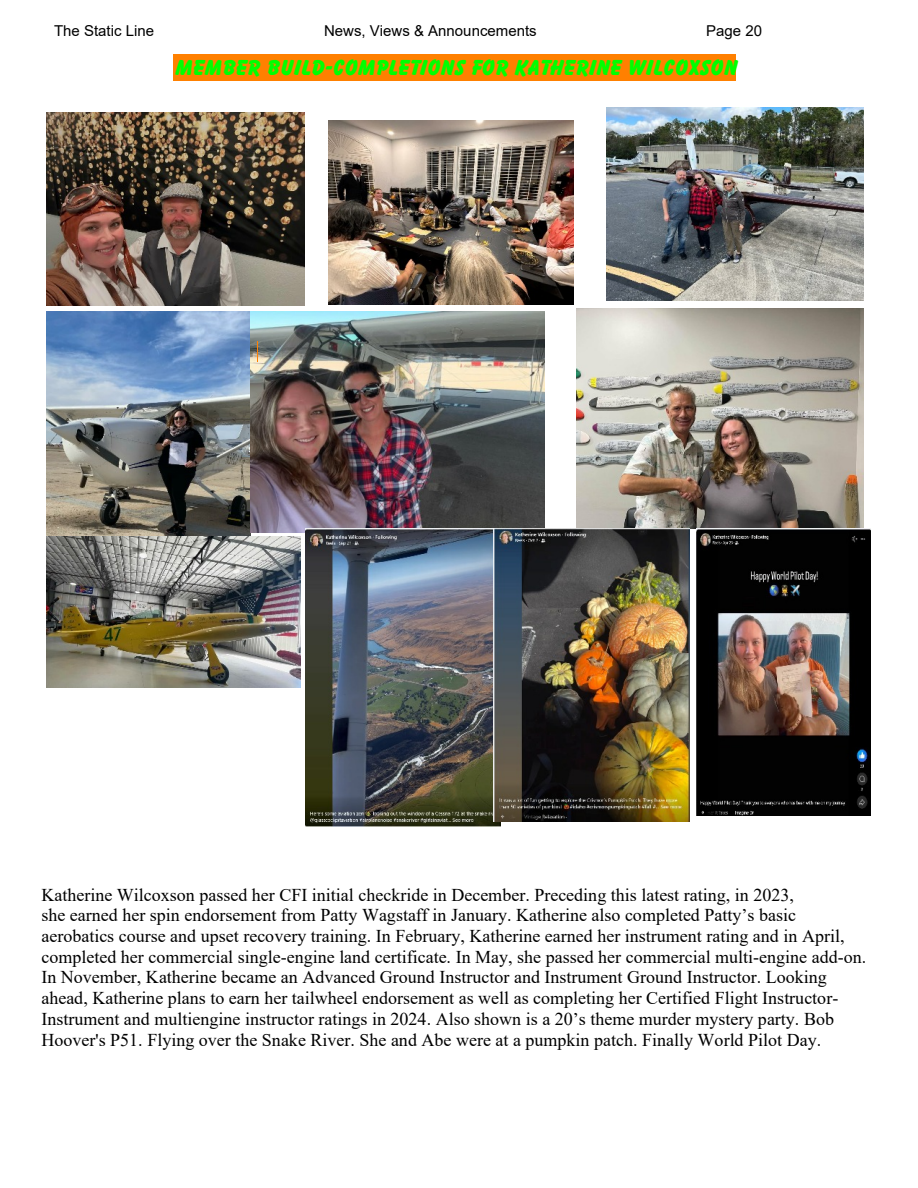
<style>
.page{position:relative;width:918px;height:1188px;background:#fff}
.page>*{position:absolute;margin:0;border:0;box-sizing:border-box;transform-origin:0 0}
.t1{font:21px "Balloonist SF Bold";color:#0f0}
.t2{font:18px/20.7px "Times New Roman";color:#000}
.t3{font:15px "Arial";color:#000}
</style>
<div class="page">
<img style="left:46px;top:112px;width:258px;height:194px">
<img style="left:328px;top:120px;width:246px;height:184px">
<img style="left:607px;top:108px;width:257px;height:193px">
<img style="left:46px;top:312px;width:204px;height:224px">
<img style="left:250px;top:312px;width:295px;height:221px">
<img style="left:576px;top:308px;width:288px;height:221px">
<img style="left:46px;top:536px;width:255px;height:151px">
<img style="left:306px;top:529px;width:195px;height:298px">
<img style="left:493px;top:529px;width:197px;height:292px">
<img style="left:697px;top:529px;width:173px;height:287px">
<div style="left:173px;top:54px;width:563px;height:26px;background:#ff8000"></div>
<p class="t3" style="left:54px;top:25px;width:102px">The Static Line</p>
<p class="t3" style="left:324px;top:25px;width:214px">News, Views &amp; Announcements</p>
<p class="t3" style="left:706px;top:25px;width:57px">Page 20</p>
<p class="t1" style="left:173px;top:59px;width:564px">MEMBER BUILD-COMPLETIONS FOR KATHERINE WILCOXSON</p>
<p class="t2" style="left:41px;top:886px;width:826px">Katherine Wilcoxson passed her CFI initial checkride in December. Preceding this latest rating, in 2023,<br>she earned her spin endorsement from Patty Wagstaff in January. Katherine also completed Patty’s basic aerobatics course and upset recovery training. In February, Katherine earned her instrument rating and in April, completed her commercial single-engine land certificate. In May, she passed her commercial multi-engine add-on.<br>In November, Katherine became an Advanced Ground Instructor and Instrument Ground Instructor. Looking ahead, Katherine plans to earn her tailwheel endorsement as well as completing her Certified Flight Instructor-Instrument and multiengine instructor ratings in 2024. Also shown is a 20’s theme murder mystery party. Bob Hoover's P51. Flying over the Snake River. She and Abe were at a pumpkin patch. Finally World Pilot Day.</p>
</div>
